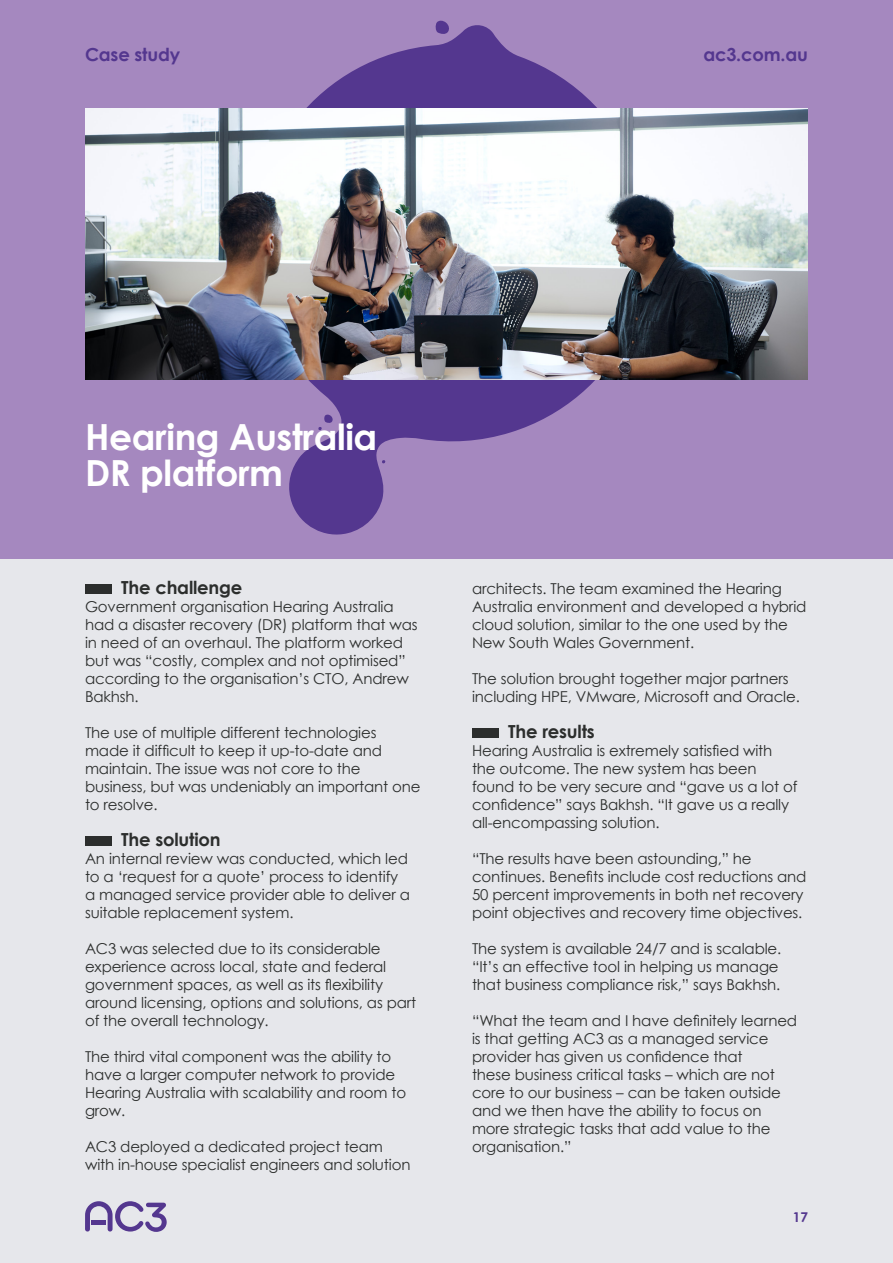
<style>
.page{position:relative;width:893px;height:1263px;background:#e0e2e6}
.page>*{position:absolute;margin:0;border:0;box-sizing:border-box;transform-origin:0 0}
.t1{font:700 36px/36px "Century Gothic";letter-spacing:-.01em;color:#fff}
.t2{font:700 18px "Century Gothic";letter-spacing:-.01em;color:#2c2e2d}
.t3{font:700 18px "Century Gothic";letter-spacing:-.01em;color:#54378f}
.t4{font:15px/18px "Century Gothic";letter-spacing:-.01em;color:#2c2e2d}
.t5{font:700 13.5px "Century Gothic";color:#54378f}
</style>
<div class="page">
<svg style="left:85px;top:1201px;width:82px;height:31px"></svg>
<div style="left:0;top:0;width:893px;height:558px;background:#a588bf"></div>
<svg style="left:230px;top:25px;width:444px;height:510px"></svg>
<svg style="left:382px;top:460px;width:3px;height:4px"></svg>
<svg style="left:318px;top:414px;width:15px;height:16px"></svg>
<svg style="left:435px;top:20px;width:15px;height:15px"></svg>
<img style="left:85px;top:108px;width:723px;height:271px">
<div style="left:85px;top:585px;width:27px;height:9px;background:#2c2e2d"></div>
<div style="left:85px;top:837px;width:27px;height:9px;background:#2c2e2d"></div>
<div style="left:472px;top:729px;width:27px;height:9px;background:#2c2e2d"></div>
<p class="t3" style="left:85px;top:43px;width:97px">Case study</p>
<p class="t3" style="left:703px;top:43px;width:106px">ac3.com.au</p>
<p class="t1" style="left:85px;top:418px;width:294px">Hearing Australia<br>DR platform</p>
<p class="t2" style="left:121px;top:576px;width:123px">The challenge</p>
<p class="t4" style="left:85px;top:597px;width:334px">Government organisation Hearing Australia had a disaster recovery (DR) platform that was in need of an overhaul. The platform worked but was “costly, complex and not optimised” according to the organisation’s CTO, Andrew Bakhsh.</p>
<p class="t4" style="left:85px;top:723px;width:337px">The use of multiple different technologies made it difficult to keep it up-to-date and maintain. The issue was not core to the business, but was undeniably an important one to resolve.</p>
<p class="t2" style="left:121px;top:828px;width:101px">The solution</p>
<p class="t4" style="left:85px;top:849px;width:326px">An internal review was conducted, which led to a ‘request for a quote’ process to identify a managed service provider able to deliver a suitable replacement system.</p>
<p class="t4" style="left:85px;top:939px;width:333px">AC3 was selected due to its considerable experience across local, state and federal government spaces, as well as its flexibility around licensing, options and solutions, as part of the overall technology.</p>
<p class="t4" style="left:85px;top:1047px;width:323px">The third vital component was the ability to have a larger computer network to provide Hearing Australia with scalability and room to grow.</p>
<p class="t4" style="left:85px;top:1137px;width:327px">AC3 deployed a dedicated project team with in-house specialist engineers and solution</p>
<p class="t4" style="left:472px;top:579px;width:336px">architects. The team examined the Hearing Australia environment and developed a hybrid cloud solution, similar to the one used by the New South Wales Government.</p>
<p class="t4" style="left:472px;top:669px;width:329px">The solution brought together major partners including HPE, VMware, Microsoft and Oracle.</p>
<p class="t2" style="left:508px;top:720px;width:88px">The results</p>
<p class="t4" style="left:472px;top:741px;width:327px">Hearing Australia is extremely satisfied with the outcome. The new system has been found to be very secure and “gave us a lot of confidence” says Bakhsh. “It gave us a really all-encompassing solution.</p>
<p class="t4" style="left:472px;top:849px;width:336px">“The results have been astounding,” he continues. Benefits include cost reductions and 50 percent improvements in both net recovery point objectives and recovery time objectives.</p>
<p class="t4" style="left:472px;top:939px;width:311px">The system is available 24/7 and is scalable. “It’s an effective tool in helping us manage that business compliance risk,” says Bakhsh.</p>
<p class="t4" style="left:472px;top:1011px;width:327px">“What the team and I have definitely learned is that getting AC3 as a managed service provider has given us confidence that<br>these business critical tasks – which are not core to our business – can be taken outside and we then have the ability to focus on more strategic tasks that add value to the organisation.”</p>
<p class="t5" style="left:793px;top:1208px;width:17px">17</p>
</div>
